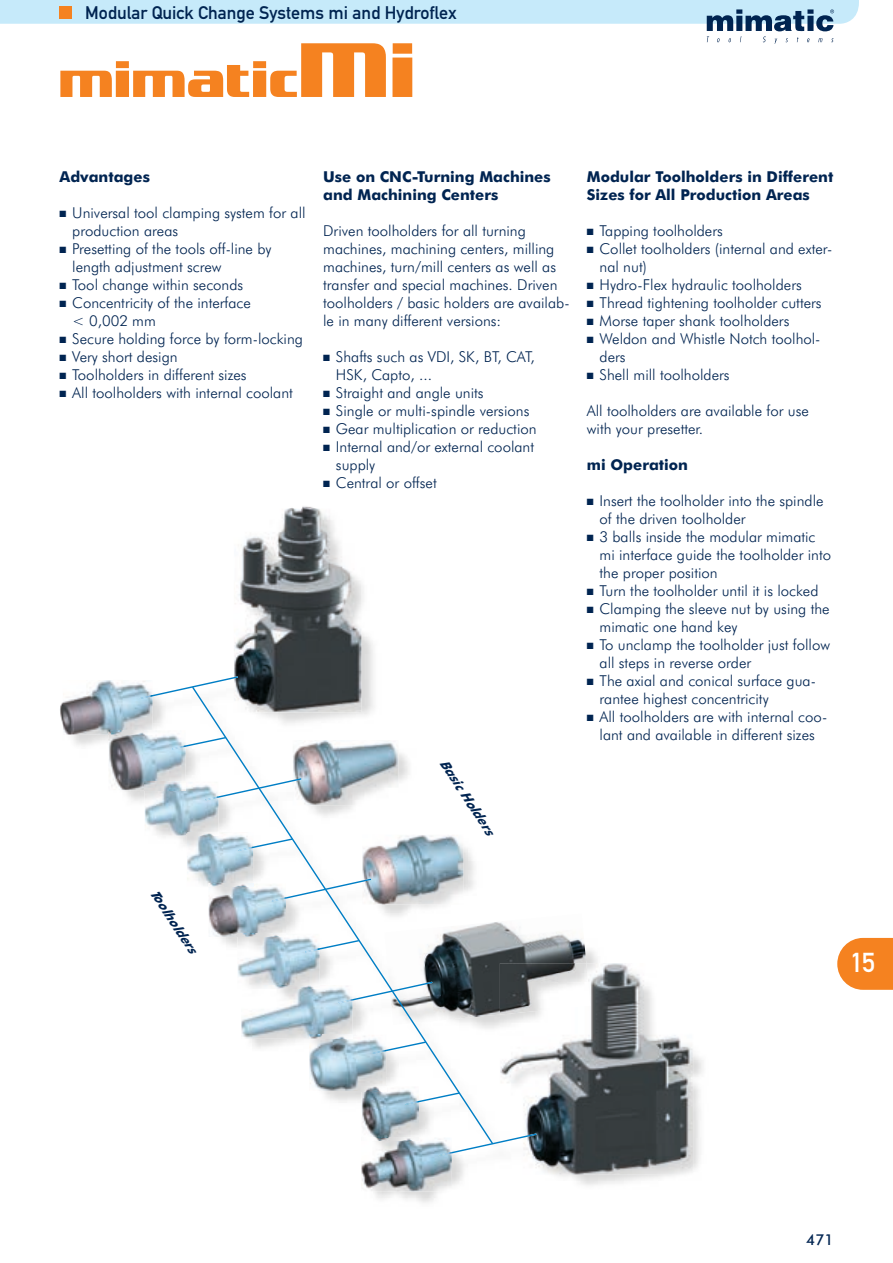
<style>
.page{position:relative;width:893px;height:1263px;background:#fff}
.page>*{position:absolute;margin:0;border:0;box-sizing:border-box;transform-origin:0 0}
.t1{font:27px "DIN Mittelschrift LT";color:#fff}
.t2{font:18px "DIN Mittelschrift LT";color:#002451}
.t3{font:300 15px/18px "Futura BT";color:#002451}
.t4{font:700 15px/18px "Futura BT";color:#002451}
.t5{font:500 15px "Futura BT";color:#002451}
.t6{font:italic 700 12.75px "Futura BT";color:#002451}
</style>
<div class="page">
<svg style="left:837px;top:938px;width:56px;height:52px;background:#f68f37"></svg>
<img style="left:71px;top:585px;width:632px;height:618px">
<img style="left:500px;top:963px;width:193px;height:212px">
<img style="left:234px;top:506px;width:127px;height:179px">
<img style="left:494px;top:914px;width:92px;height:111px">
<img style="left:500px;top:963px;width:90px;height:51px">
<svg style="left:139px;top:676px;width:99px;height:23px"></svg>
<svg style="left:191px;top:685px;width:303px;height:460px"></svg>
<svg style="left:186px;top:737px;width:40px;height:13px"></svg>
<svg style="left:253px;top:838px;width:39px;height:13px"></svg>
<svg style="left:271px;top:879px;width:100px;height:23px"></svg>
<svg style="left:320px;top:940px;width:39px;height:13px"></svg>
<svg style="left:338px;top:982px;width:94px;height:21px"></svg>
<svg style="left:386px;top:1041px;width:40px;height:13px"></svg>
<svg style="left:419px;top:1092px;width:40px;height:13px"></svg>
<img style="left:361px;top:1086px;width:58px;height:51px">
<img style="left:405px;top:1101px;width:14px;height:4px">
<img style="left:209px;top:883px;width:77px;height:54px">
<img style="left:271px;top:897px;width:15px;height:5px">
<img style="left:361px;top:1137px;width:91px;height:54px">
<svg style="left:439px;top:1133px;width:98px;height:23px"></svg>
<img style="left:145px;top:782px;width:73px;height:54px">
<svg style="left:205px;top:778px;width:96px;height:22px"></svg>
<img style="left:241px;top:985px;width:111px;height:54px">
<img style="left:338px;top:999px;width:14px;height:4px">
<img style="left:237px;top:934px;width:83px;height:54px">
<img style="left:305px;top:948px;width:15px;height:4px">
<img style="left:237px;top:934px;width:49px;height:3px">
<img style="left:241px;top:985px;width:79px;height:3px">
<img style="left:187px;top:832px;width:66px;height:54px">
<img style="left:238px;top:846px;width:15px;height:5px">
<img style="left:209px;top:883px;width:44px;height:3px">
<img style="left:187px;top:832px;width:31px;height:4px">
<img style="left:309px;top:1035px;width:77px;height:56px">
<img style="left:372px;top:1050px;width:14px;height:4px">
<img style="left:361px;top:1086px;width:25px;height:5px">
<img style="left:309px;top:1035px;width:43px;height:4px">
<img style="left:60px;top:680px;width:93px;height:55px">
<img style="left:139px;top:695px;width:14px;height:4px">
<img style="left:108px;top:730px;width:78px;height:60px">
<img style="left:172px;top:745px;width:14px;height:4px">
<img style="left:145px;top:782px;width:41px;height:8px">
<img style="left:108px;top:730px;width:45px;height:5px">
<svg style="left:0;top:0;width:859px;height:97px"></svg>
<p class="t2" style="left:85px;top:2px;width:373px">Modular Quick Change Systems mi and Hydroflex</p>
<p class="t4" style="left:60px;top:168px;width:92px">Advantages</p>
<p class="t3" style="left:72px;top:204px;width:235px;text-indent:-13px">■ Universal tool clamping system for all production areas</p>
<p class="t3" style="left:72px;top:240px;width:201px;text-indent:-13px">■ Presetting of the tools off-line by length adjustment screw</p>
<p class="t3" style="left:60px;top:276px;width:185px">■ Tool change within seconds</p>
<p class="t3" style="left:72px;top:294px;width:180px;text-indent:-13px">■ Concentricity of the interface &lt; 0,002 mm</p>
<p class="t3" style="left:60px;top:330px;width:245px">■ Secure holding force by form-locking</p>
<p class="t3" style="left:60px;top:348px;width:120px">■ Very short design</p>
<p class="t3" style="left:60px;top:366px;width:189px">■ Toolholders in different sizes</p>
<p class="t3" style="left:60px;top:384px;width:235px">■ All toolholders with internal coolant</p>
<p class="t4" style="left:323px;top:168px;width:229px">Use on CNC-Turning Machines and Machining Centers</p>
<p class="t3" style="left:323px;top:222px;width:248px">Driven toolholders for all turning machines, machining centers, milling machines, turn/mill centers as well as transfer and special machines. Driven toolholders / basic holders are availab&shy;le in many different versions:</p>
<p class="t3" style="left:336px;top:348px;width:200px;text-indent:-13px">■ Shafts such as VDI, SK, BT, CAT,<br>HSK, Capto, ...</p>
<p class="t3" style="left:323px;top:384px;width:162px">■ Straight and angle units</p>
<p class="t3" style="left:323px;top:402px;width:208px">■ Single or multi-spindle versions</p>
<p class="t3" style="left:323px;top:420px;width:215px">■ Gear multiplication or reduction</p>
<p class="t3" style="left:336px;top:438px;width:200px;text-indent:-13px">■ Internal and/or external coolant supply</p>
<p class="t3" style="left:323px;top:474px;width:115px">■ Central or offset</p>
<p class="t6" style="left:450px;top:756px;width:89px;rotate:57deg">Basic Holders</p>
<p class="t4" style="left:587px;top:168px;width:248px">Modular Toolholders in Different<br>Sizes for All Production Areas</p>
<p class="t3" style="left:587px;top:222px;width:138px">■ Tapping toolholders</p>
<p class="t3" style="left:600px;top:240px;width:234px;text-indent:-13px">■ Collet toolholders (internal and exter&shy;nal nut)</p>
<p class="t3" style="left:587px;top:276px;width:216px">■ Hydro-Flex hydraulic toolholders</p>
<p class="t3" style="left:587px;top:294px;width:236px">■ Thread tightening toolholder cutters</p>
<p class="t3" style="left:587px;top:312px;width:204px">■ Morse taper shank toolholders</p>
<p class="t3" style="left:600px;top:330px;width:222px;text-indent:-13px">■ Weldon and Whistle Notch toolhol&shy;ders</p>
<p class="t3" style="left:587px;top:366px;width:144px">■ Shell mill toolholders</p>
<p class="t3" style="left:587px;top:402px;width:224px">All toolholders are available for use with your presetter.</p>
<p class="t4" style="left:587px;top:456px;width:103px">mi Operation</p>
<p class="t3" style="left:600px;top:492px;width:225px;text-indent:-13px">■ Insert the toolholder into the spindle of the driven toolholder</p>
<p class="t3" style="left:600px;top:528px;width:233px;text-indent:-13px">■ 3 balls inside the modular mimatic mi interface guide the toolholder into the proper position</p>
<p class="t3" style="left:587px;top:582px;width:233px">■ Turn the toolholder until it is locked</p>
<p class="t3" style="left:600px;top:600px;width:232px;text-indent:-13px">■ Clamping the sleeve nut by using the mimatic one hand key</p>
<p class="t3" style="left:600px;top:636px;width:232px;text-indent:-13px">■ To unclamp the toolholder just follow all steps in reverse order</p>
<p class="t3" style="left:600px;top:672px;width:218px;text-indent:-13px">■ The axial and conical surface gua&shy;rantee highest concentricity</p>
<p class="t3" style="left:587px;top:708px;width:242px;text-align:center">■ All toolholders are with internal coo&shy;lant and available in different sizes</p>
<p class="t6" style="left:160px;top:886px;width:75px;rotate:57deg">Toolholders</p>
<h1 class="t1" style="left:851px;top:947px;width:26px">15</h1>
<p class="t5" style="left:806px;top:1230px;width:29px">471</p>
</div>
